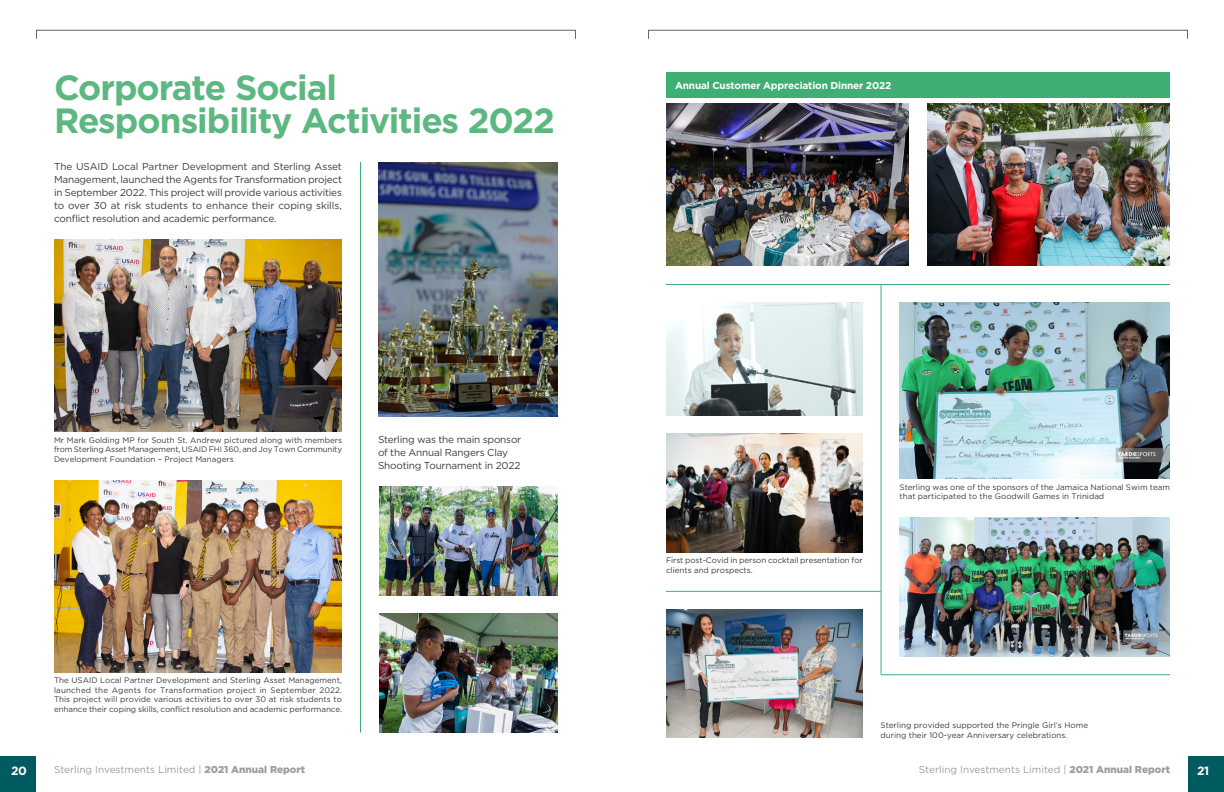
<style>
.page{position:relative;width:1224px;height:792px;background:#fff}
.page>*{position:absolute;margin:0;border:0;box-sizing:border-box;transform-origin:0 0}
.t1{font:700 35px/33px "Gotham";letter-spacing:-.03em;color:#5db780}
.t2{font:700 12px "Gotham";color:#fff}
.t3{font:10px/13px "Gotham";letter-spacing:-.02em;color:#3c3c3b;text-align:justify}
.t4{font:10px "Gotham";color:#9d9d9c}
.t5{font:700 10px "Gotham";letter-spacing:-.015em;color:#fff}
.t6{font:8px/9.6px "Gotham";color:#3c3c3b}
.s1{font-weight:900}
</style>
<div class="page">
<div style="left:0;top:756px;width:36px;height:36px;background:#005b60"></div>
<div style="left:1188px;top:756px;width:36px;height:36px;background:#005b60"></div>
<div style="left:36px;top:30px;width:540px;height:9px;border:1px solid #646363"></div>
<div style="left:648px;top:30px;width:540px;height:9px;border:1px solid #646363"></div>
<img style="left:54px;top:240px;width:288px;height:192px">
<img style="left:54px;top:480px;width:288px;height:192px">
<hr style="left:360px;top:162px;width:1px;height:571px;background:#3eaf72">
<hr style="left:881px;top:284px;width:1px;height:390px;background:#3eaf72">
<hr style="left:666px;top:284px;width:504px;height:1px;background:#3eaf72">
<hr style="left:666px;top:591px;width:215px;height:1px;background:#3eaf72">
<hr style="left:881px;top:674px;width:289px;height:1px;background:#3eaf72">
<img style="left:378px;top:162px;width:180px;height:255px">
<img style="left:379px;top:487px;width:179px;height:108px">
<img style="left:379px;top:613px;width:179px;height:120px">
<img style="left:666px;top:104px;width:243px;height:162px">
<img style="left:927px;top:104px;width:243px;height:162px">
<div style="left:666px;top:72px;width:504px;height:26px;background:#3eaf72"></div>
<img style="left:666px;top:303px;width:197px;height:112px">
<img style="left:666px;top:433px;width:197px;height:119px">
<img style="left:900px;top:517px;width:270px;height:139px">
<img style="left:900px;top:303px;width:270px;height:176px">
<img style="left:666px;top:610px;width:197px;height:128px">
<h1 class="t1" style="left:54px;top:71px;width:503px">Corporate Social<br>Responsibility Activities 2022</h1>
<p class="t3" style="left:54px;top:160px;width:290px">The USAID Local Partner Development and Sterling Asset Management, launched the Agents for Transformation project in September 2022. This project will provide various activities to over 30 at risk students to enhance their coping skills, conflict resolution and academic performance.</p>
<p class="t6" style="left:54px;top:435px;width:290px;text-align:justify">Mr Mark Golding MP for South St. Andrew pictured along with members from Sterling Asset Management, USAID FHI 360, and Joy Town Community Development Foundation – Project Managers</p>
<p class="t3" style="left:378px;top:433px;width:145px;text-align:left">Sterling was the main sponsor of the Annual Rangers Clay<br>Shooting Tournament in 2022</p>
<p class="t6" style="left:54px;top:675px;width:290px;text-align:justify">The USAID Local Partner Development and Sterling Asset Management, launched the Agents for Transformation project in September 2022.<br>This project will provide various activities to over 30 at risk students to enhance their coping skills, conflict resolution and academic performance.</p>
<p class="t5" style="left:675px;top:79px;width:218px">Annual Customer Appreciation Dinner 2022</p>
<p class="t6" style="left:666px;top:555px;width:198px">First post-Covid in person cocktail presentation for clients and prospects.</p>
<p class="t6" style="left:900px;top:482px;width:272px">Sterling was one of the sponsors of the Jamaica National Swim team that participated to the Goodwill Games in Trinidad</p>
<p class="t6" style="left:881px;top:721px;width:209px">Sterling provided supported the Pringle Girl’s Home during their 100-year Anniversary celebrations.</p>
<h2 class="t2" style="left:11px;top:762px;width:17px">20</h2>
<p class="t4" style="left:54px;top:763px;width:253px">Sterling Investments Limited | <span class="s1">2021 Annual Report</span></p>
<p class="t4" style="left:919px;top:763px;width:253px">Sterling Investments Limited | <span class="s1">2021 Annual Report</span></p>
<h2 class="t2" style="left:1197px;top:762px;width:14px">21</h2>
</div>
